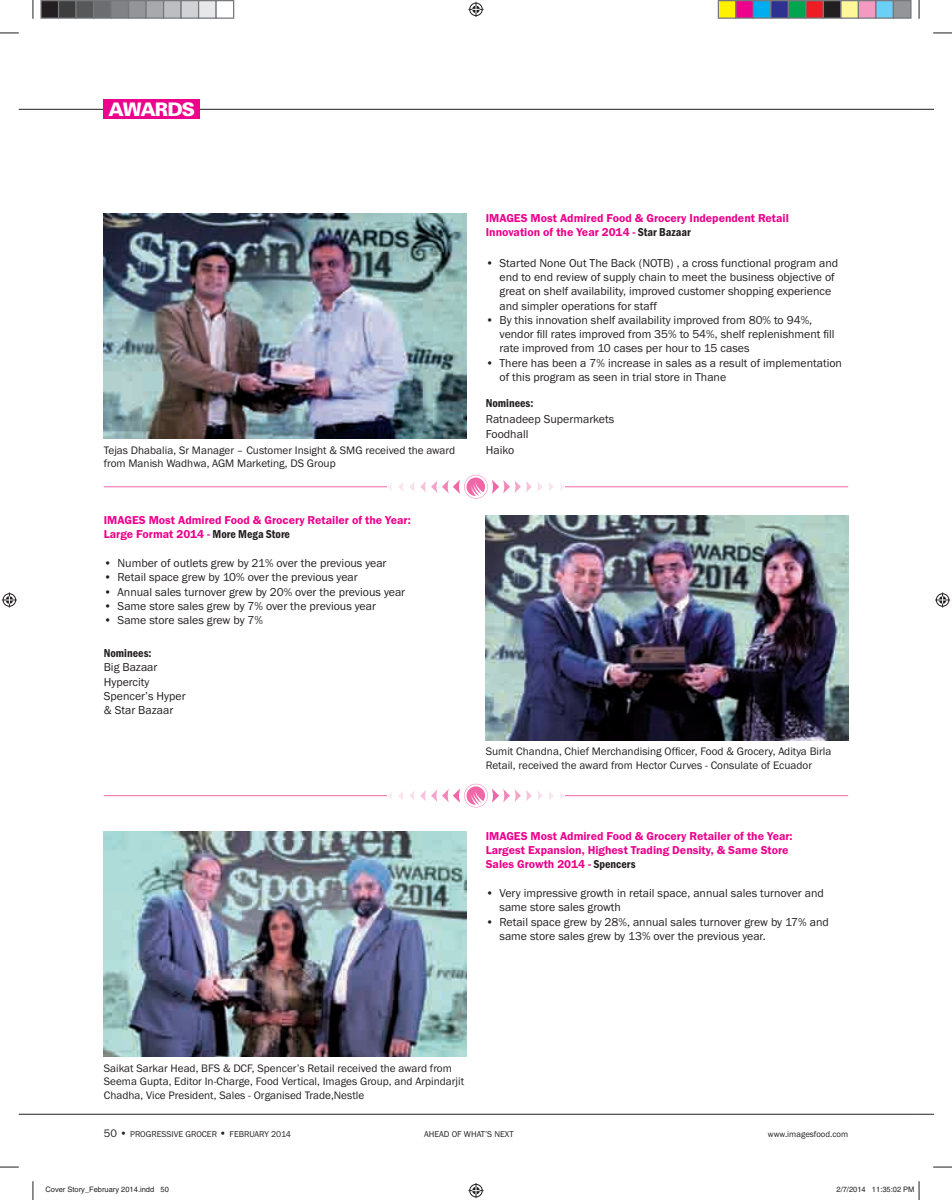
<style>
.page{position:relative;width:952px;height:1200px;background:#fff}
.page>*{position:absolute;margin:0;border:0;box-sizing:border-box;transform-origin:0 0}
.t1{font:900 18.75px "Zurich BT";letter-spacing:-.05em;color:#fff}
.t2{font:11.88px/14.2px "Franklin Gothic";color:#231f20}
.t3{font:600 11.88px/14px "Franklin Gothic";color:#ed028c}
.t4{font:600 condensed 11.88px "Franklin Gothic";color:#231f20}
.t5{font:11.25px/13.5px "Franklin Gothic";color:#231f20}
.t6{font:8.75px "Franklin Gothic";color:#231f20}
.t7{font:7.5px "Helvetica";color:#231f20}
.s1{font-stretch:condensed;color:#231f20}
.s2{font-size:11.25px}
</style>
<div class="page">
<hr style="left:19px;top:1114px;width:900px;height:1px;background:#231f20">
<hr style="left:19px;top:109px;width:900px;height:1px;background:#231f20">
<svg style="left:919px;top:1114px;width:14px;height:1px"></svg>
<svg style="left:919px;top:109px;width:14px;height:1px"></svg>
<div style="left:104px;top:100px;width:96px;height:19px;background:#ed028c"></div>
<img style="left:104px;top:214px;width:362px;height:225px">
<img style="left:486px;top:515px;width:362px;height:225px">
<img style="left:104px;top:832px;width:362px;height:225px">
<hr style="left:565px;top:486px;width:283px;height:1px;background:#f166a7">
<hr style="left:104px;top:486px;width:283px;height:1px;background:#f166a7">
<svg style="left:399px;top:483px;width:4px;height:8px"></svg>
<svg style="left:388px;top:483px;width:4px;height:8px"></svg>
<svg style="left:409px;top:475px;width:144px;height:24px"></svg>
<svg style="left:560px;top:483px;width:4px;height:8px"></svg>
<hr style="left:565px;top:795px;width:283px;height:1px;background:#f166a7">
<hr style="left:104px;top:795px;width:283px;height:1px;background:#f166a7">
<svg style="left:399px;top:792px;width:4px;height:8px"></svg>
<svg style="left:388px;top:792px;width:4px;height:7px"></svg>
<svg style="left:409px;top:784px;width:144px;height:23px"></svg>
<svg style="left:560px;top:792px;width:4px;height:7px"></svg>
<svg style="left:0;top:32px;width:19px;height:2px"></svg>
<svg style="left:933px;top:32px;width:19px;height:2px"></svg>
<svg style="left:0;top:1166px;width:19px;height:2px"></svg>
<svg style="left:933px;top:1166px;width:19px;height:2px"></svg>
<svg style="left:32px;top:0;width:2px;height:19px"></svg>
<svg style="left:32px;top:1181px;width:2px;height:19px"></svg>
<svg style="left:918px;top:0;width:2px;height:19px"></svg>
<svg style="left:468px;top:2px;width:15px;height:15px"></svg>
<svg style="left:468px;top:1183px;width:15px;height:15px"></svg>
<svg style="left:2px;top:592px;width:15px;height:15px"></svg>
<svg style="left:935px;top:592px;width:15px;height:15px"></svg>
<div style="left:41px;top:1px;width:18px;height:17px;background:#231f20"></div>
<div style="left:40px;top:0;width:19px;height:19px;border:1px solid #76787b"></div>
<div style="left:59px;top:1px;width:17px;height:17px;background:#3e3e3f"></div>
<div style="left:58px;top:0;width:19px;height:19px;border:1px solid #76787b"></div>
<div style="left:76px;top:1px;width:18px;height:17px;background:#57585a"></div>
<div style="left:75px;top:0;width:19px;height:19px;border:1px solid #76787b"></div>
<div style="left:94px;top:1px;width:17px;height:17px;background:#6c6d70"></div>
<div style="left:93px;top:0;width:19px;height:19px;border:1px solid #76787b"></div>
<div style="left:111px;top:1px;width:18px;height:17px;background:#808285"></div>
<div style="left:110px;top:0;width:19px;height:19px;border:1px solid #76787b"></div>
<div style="left:129px;top:1px;width:17px;height:17px;background:#939598"></div>
<div style="left:128px;top:0;width:19px;height:19px;border:1px solid #76787b"></div>
<div style="left:146px;top:1px;width:18px;height:17px;background:#a8a9ad"></div>
<div style="left:145px;top:0;width:19px;height:19px;border:1px solid #76787b"></div>
<div style="left:164px;top:1px;width:17px;height:17px;background:#bdbec1"></div>
<div style="left:163px;top:0;width:19px;height:19px;border:1px solid #76787b"></div>
<div style="left:181px;top:1px;width:18px;height:17px;background:#d1d2d4"></div>
<div style="left:180px;top:0;width:19px;height:19px;border:1px solid #76787b"></div>
<div style="left:199px;top:1px;width:17px;height:17px;background:#e7e8e9"></div>
<div style="left:198px;top:0;width:19px;height:19px;border:1px solid #76787b"></div>
<div style="left:215px;top:0;width:19px;height:19px;border:1px solid #76787b"></div>
<div style="left:718px;top:1px;width:18px;height:17px;background:#fff101"></div>
<div style="left:718px;top:0;width:18px;height:19px;border:1px solid #76787b"></div>
<div style="left:736px;top:1px;width:17px;height:17px;background:#ed028c"></div>
<div style="left:735px;top:0;width:19px;height:19px;border:1px solid #76787b"></div>
<div style="left:753px;top:1px;width:18px;height:17px;background:#00aeef"></div>
<div style="left:752px;top:0;width:19px;height:19px;border:1px solid #76787b"></div>
<div style="left:771px;top:1px;width:17px;height:17px;background:#2e3092"></div>
<div style="left:770px;top:0;width:19px;height:19px;border:1px solid #76787b"></div>
<div style="left:788px;top:1px;width:18px;height:17px;background:#00a54f"></div>
<div style="left:788px;top:0;width:18px;height:19px;border:1px solid #76787b"></div>
<div style="left:806px;top:1px;width:17px;height:17px;background:#ee1d23"></div>
<div style="left:805px;top:0;width:19px;height:19px;border:1px solid #76787b"></div>
<div style="left:823px;top:1px;width:18px;height:17px;background:#231f20"></div>
<div style="left:822px;top:0;width:19px;height:19px;border:1px solid #76787b"></div>
<div style="left:841px;top:1px;width:17px;height:17px;background:#fff79a"></div>
<div style="left:840px;top:0;width:19px;height:19px;border:1px solid #76787b"></div>
<div style="left:858px;top:1px;width:18px;height:17px;background:#f499c2"></div>
<div style="left:858px;top:0;width:18px;height:19px;border:1px solid #76787b"></div>
<div style="left:876px;top:1px;width:17px;height:17px;background:#6bcff6"></div>
<div style="left:875px;top:0;width:19px;height:19px;border:1px solid #76787b"></div>
<div style="left:893px;top:1px;width:18px;height:17px;background:#939598"></div>
<div style="left:892px;top:0;width:19px;height:19px;border:1px solid #76787b"></div>
<svg style="left:918px;top:1181px;width:2px;height:19px"></svg>
<h1 class="t1" style="left:108px;top:103px;width:88px">AWARDS</h1>
<p class="t5" style="left:104px;top:444px;width:353px">Tejas Dhabalia, Sr Manager – Customer Insight &amp; SMG received the award from Manish Wadhwa, AGM Marketing, DS Group</p>
<p class="t3" style="left:104px;top:513px;width:308px">IMAGES Most Admired Food &amp; Grocery Retailer of the Year:<br>Large Format 2014 - <span class="s1">More Mega Store</span></p>
<p class="t2" style="left:104px;top:557px;width:284px">• Number of outlets grew by 21% over the previous year</p>
<p class="t2" style="left:104px;top:571px;width:255px">• Retail space grew by 10% over the previous year</p>
<p class="t2" style="left:104px;top:585px;width:303px">• Annual sales turnover grew by 20% over the previous year</p>
<p class="t2" style="left:104px;top:599px;width:274px">• Same store sales grew by 7% over the previous year</p>
<p class="t2" style="left:104px;top:614px;width:161px">• Same store sales grew by 7%</p>
<p class="t4" style="left:104px;top:649px;width:49px">Nominees:</p>
<p class="t2" style="left:104px;top:661px;width:83px">Big Bazaar<br>Hypercity<br>Spencer’s Hyper &amp; Star Bazaar</p>
<p class="t3" style="left:486px;top:212px;width:305px">IMAGES Most Admired Food &amp; Grocery Independent Retail<br>Innovation of the Year 2014 - <span class="s1">Star Bazaar</span></p>
<p class="t2" style="left:499px;top:257px;width:340px;text-indent:-14px">• Started None Out The Back (NOTB) , a cross functional program and end to end review of supply chain to meet the business objective of great on shelf availability, improved customer shopping experience and simpler operations for staff</p>
<p class="t2" style="left:499px;top:314px;width:337px;text-indent:-14px">• By this innovation shelf availability improved from 80% to 94%, vendor fill rates improved from 35% to 54%, shelf replenishment fill rate improved from 10 cases per hour to 15 cases</p>
<p class="t2" style="left:499px;top:356px;width:344px;text-indent:-14px">• There has been a 7% increase in sales as a result of implementation of this program as seen in trial store in Thane</p>
<p class="t4" style="left:486px;top:399px;width:49px">Nominees:</p>
<p class="t2" style="left:486px;top:412px;width:130px;line-height:15.5px">Ratnadeep Supermarkets<br>Foodhall<br>Haiko</p>
<p class="t5" style="left:486px;top:745px;width:347px">Sumit Chandna, Chief Merchandising Officer, Food &amp; Grocery, Aditya Birla<br>Retail, received the award from Hector Curves - Consulate of Ecuador</p>
<p class="t3" style="left:486px;top:830px;width:308px">IMAGES Most Admired Food &amp; Grocery Retailer of the Year:<br>Largest Expansion, Highest Trading Density, &amp; Same Store<br>Sales Growth 2014 - <span class="s1">Spencers</span></p>
<p class="t2" style="left:499px;top:887px;width:326px;text-indent:-14px">• Very impressive growth in retail space, annual sales turnover and same store sales growth</p>
<p class="t2" style="left:499px;top:915px;width:331px;text-indent:-14px">• Retail space grew by 28%, annual sales turnover grew by 17% and same store sales grew by 13% over the previous year.</p>
<p class="t5" style="left:104px;top:1062px;width:362px">Saikat Sarkar Head, BFS &amp; DCF, Spencer’s Retail received the award from<br>Seema Gupta, Editor In-Charge, Food Vertical, Images Group, and Arpindarjit<br>Chadha, Vice President, Sales - Organised Trade,Nestle</p>
<p class="t6" style="left:104px;top:1131px;width:189px"><span class="s2">50 •</span> PROGRESSIVE GROCER <span class="s2">•</span> FEBRUARY 2014</p>
<p class="t6" style="left:424px;top:1131px;width:91px">AHEAD OF WHAT’S NEXT</p>
<p class="t6" style="left:768px;top:1131px;width:82px">www.imagesfood.com</p>
<p class="t7" style="left:45px;top:1187px;width:125px">Cover Story_February 2014.indd 50</p>
<p class="t7" style="left:836px;top:1187px;width:79px">2/7/2014 11:35:02 PM</p>
</div>
